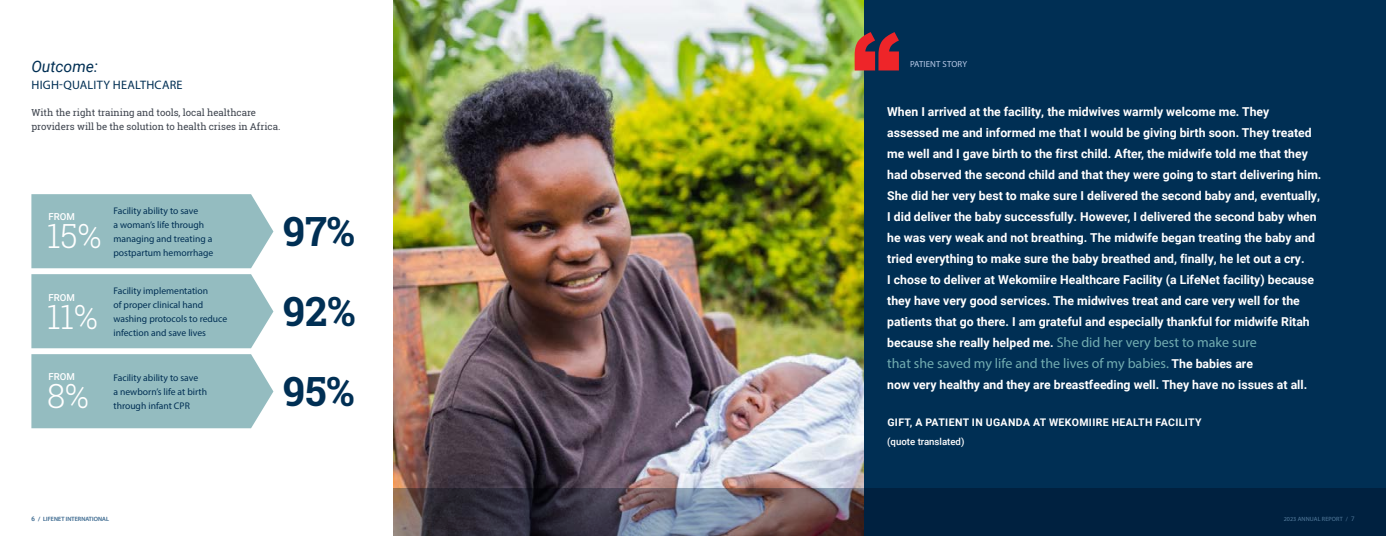
<style>
.page{position:relative;width:1386px;height:536px;background:#fff}
.page>*{position:absolute;margin:0;border:0;box-sizing:border-box;transform-origin:0 0}
.t1{font:900 96.25px "Arial";color:#ee2529}
.t2{font:700 40.25px "Roboto Slab";color:#002f54}
.t3{font:300 33.25px "Roboto Slab";color:#fff}
.t4{font:italic 15.75px "Roboto";color:#002f54}
.t5{font:14px/21px "Myriad Pro";color:#72acb0}
.t6{font:700 12.25px/21px "Roboto";color:#fff}
.t7{font:12.25px "Myriad Pro";letter-spacing:.02em;color:#002f54}
.t8{font:700 10.5px "Roboto";letter-spacing:.035em;color:#fff}
.t9{font:9.62px/14px "Myriad Pro";color:#002f54}
.t10{font:9.62px/14px "Roboto Slab";color:#3d434d}
.t11{font:500 9.62px "Roboto";color:#fff}
.t12{font:8.75px "Myriad Pro";letter-spacing:.02em;color:#bacbe9}
.t13{font:6.12px "Myriad Pro";letter-spacing:.02em;color:#557d9e}
.s1{font-family:"Roboto";font-weight:700;font-size:12.25px;color:#fff}
.s2{font-family:"Roboto"}
</style>
<div class="page">
<div style="left:31px;top:194px;width:242px;height:74px;background:#94bcc0"></div>
<div style="left:31px;top:274px;width:242px;height:74px;background:#94bcc0"></div>
<div style="left:31px;top:354px;width:242px;height:74px;background:#94bcc0"></div>
<img style="left:393px;top:0;width:472px;height:488px">
<div style="left:865px;top:0;width:521px;height:536px;background:#002f54"></div>
<svg style="left:393px;top:488px;width:993px;height:48px;background:#29374c"></svg>
<p class="t4" style="left:31px;top:55px;width:68px">Outcome:</p>
<p class="t7" style="left:32px;top:77px;width:153px">HIGH-QUALITY HEALTHCARE</p>
<p class="t10" style="left:31px;top:106px;width:250px">With the right training and tools, local healthcare providers will be the solution to health crises in Africa.</p>
<p class="t9" style="left:113px;top:203px;width:101px">Facility ability to save<br>a woman’s life through managing and treating a postpartum hemorrhage</p>
<p class="t9" style="left:113px;top:283px;width:115px">Facility implementation<br>of proper clinical hand washing protocols to reduce infection and save lives</p>
<p class="t9" style="left:113px;top:370px;width:95px">Facility ability to save<br>a newborn’s life at birth</p>
<p class="t11" style="left:49px;top:210px;width:28px">FROM</p>
<h3 class="t3" style="left:47px;top:213px;width:56px">15%</h3>
<h2 class="t2" style="left:283px;top:203px;width:74px">97%</h2>
<p class="t11" style="left:49px;top:290px;width:28px">FROM</p>
<h3 class="t3" style="left:47px;top:294px;width:52px">11%</h3>
<h2 class="t2" style="left:283px;top:283px;width:74px">92%</h2>
<p class="t11" style="left:49px;top:369px;width:28px">FROM</p>
<h2 class="t2" style="left:283px;top:363px;width:73px">95%</h2>
<h3 class="t3" style="left:47px;top:373px;width:43px">8%</h3>
<p class="t9" style="left:113px;top:398px;width:78px">through infant CPR</p>
<h1 class="t1" style="left:852px;top:-2px;width:50px">“</h1>
<p class="t12" style="left:910px;top:58px;width:59px">PATIENT STORY</p>
<p class="t6" style="left:887px;top:100px;width:436px">When I arrived at the facility, the midwives warmly welcome me. They assessed me and informed me that I would be giving birth soon. They treated me well and I gave birth to the first child. After, the midwife told me that they had observed the second child and that they were going to start delivering him.<br>She did her very best to make sure I delivered the second baby and, eventually, I did deliver the baby successfully. However, I delivered the second baby when he was very weak and not breathing. The midwife began treating the baby and tried everything to make sure the baby breathed and, finally, he let out a cry.<br>I chose to deliver at Wekomiire Healthcare Facility (a LifeNet facility) because they have very good services. The midwives treat and care very well for the patients that go there. I am grateful and especially thankful for midwife Ritah</p>
<p class="t5" style="left:887px;top:331px;width:371px"><span class="s1">because she really helped me.</span> She did her very best to make sure that she saved my life and the lives of my babies. <span class="s1">The babies are</span></p>
<p class="t6" style="left:887px;top:373px;width:422px">now very healthy and they are breastfeeding well. They have no issues at all.</p>
<p class="t8" style="left:887px;top:414px;width:316px">GIFT, A PATIENT IN UGANDA AT WEKOMIIRE HEALTH FACILITY</p>
<p class="t11" style="left:887px;top:434px;width:79px">(quote translated)</p>
<p class="t13" style="left:32px;top:515px;width:79px"><span class="s2">6</span> / LIFENET INTERNATIONAL</p>
<p class="t13" style="left:1284px;top:515px;width:72px">2023 ANNUAL REPORT / <span class="s2">7</span></p>
</div>
